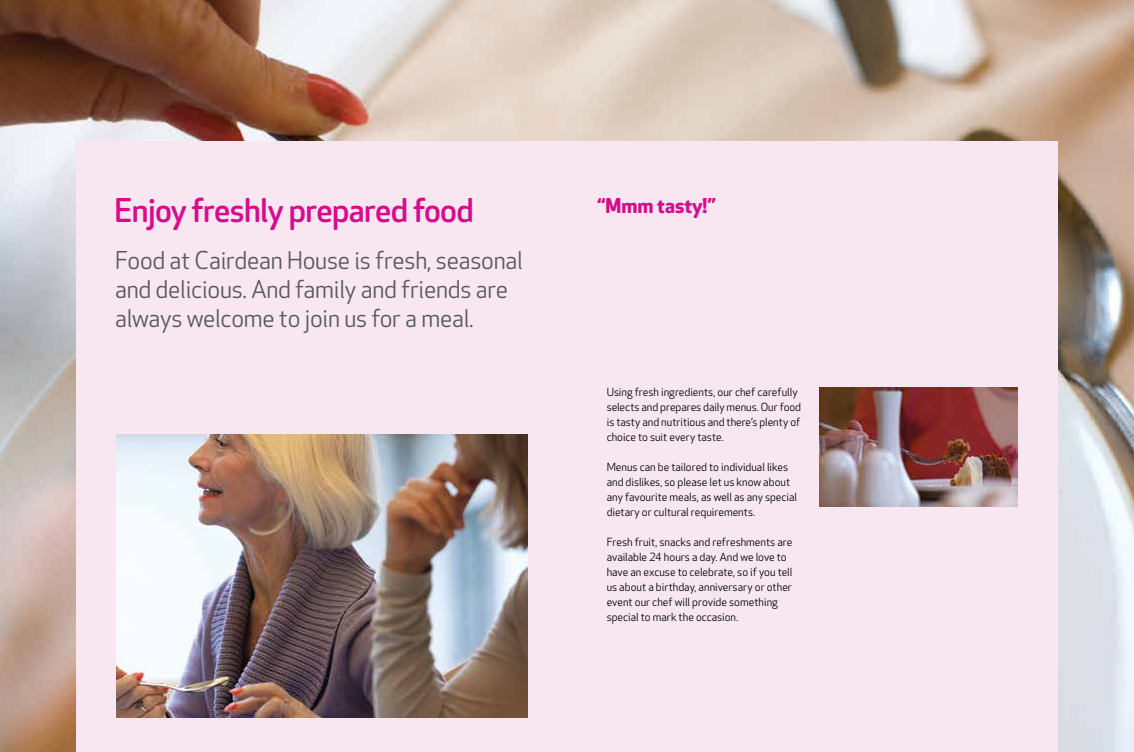
<style>
.page{position:relative;width:1134px;height:752px;background:#fff}
.page>*{position:absolute;margin:0;border:0;box-sizing:border-box;transform-origin:0 0}
.t1{font:500 32px "Apex Rounded";letter-spacing:-.02em;color:#d70b8c}
.t2{font:24px/29px "Apex Rounded";letter-spacing:-.01em;color:#58595b}
.t3{font:700 20px "Apex Rounded";color:#d70b8c}
.t4{font:11px/15px "Apex Rounded";color:#000}
</style>
<div class="page">
<img style="left:0;top:0;width:1134px;height:751px">
<div style="left:77px;top:142px;width:490px;height:609px;background:#f8e7f1"></div>
<div style="left:567px;top:142px;width:490px;height:609px;background:#f8e7f1"></div>
<img style="left:116px;top:434px;width:411px;height:283px">
<img style="left:820px;top:387px;width:198px;height:119px">
<h1 class="t1" style="left:114px;top:192px;width:361px">Enjoy freshly prepared food</h1>
<h2 class="t2" style="left:115px;top:246px;width:409px">Food at Cairdean House is fresh, seasonal and delicious. And family and friends are always welcome to join us for a meal.</h2>
<h3 class="t3" style="left:597px;top:194px;width:120px">‘‘Mmm tasty!’’</h3>
<p class="t4" style="left:607px;top:384px;width:196px">Using fresh ingredients, our chef carefully selects and prepares daily menus. Our food is tasty and nutritious and there’s plenty of choice to suit every taste.</p>
<p class="t4" style="left:607px;top:459px;width:192px">Menus can be tailored to individual likes and dislikes, so please let us know about any favourite meals, as well as any special dietary or cultural requirements.</p>
<p class="t4" style="left:607px;top:534px;width:187px">Fresh fruit, snacks and refreshments are available 24 hours a day. And we love to have an excuse to celebrate, so if you tell us about a birthday, anniversary or other event our chef will provide something special to mark the occasion.</p>
</div>
